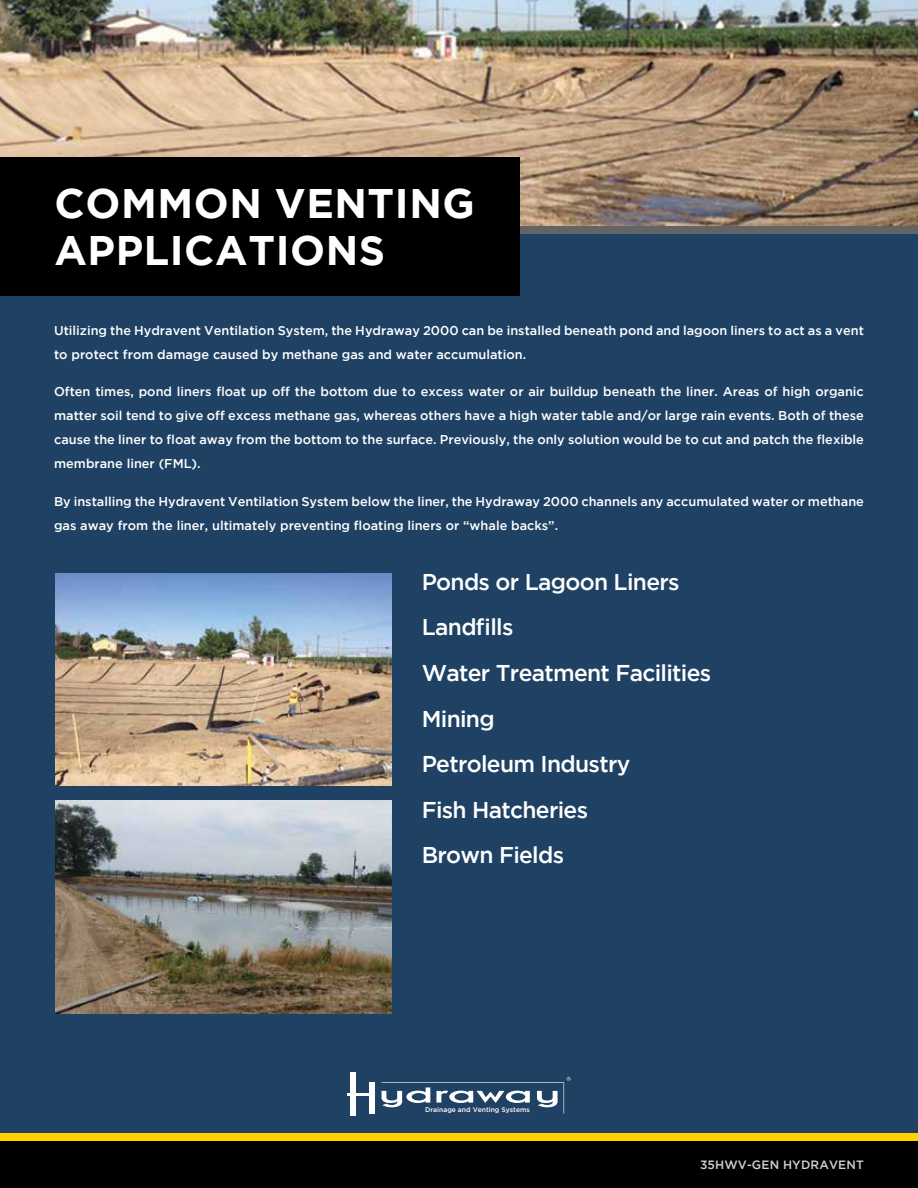
<style>
.page{position:relative;width:918px;height:1188px;background:#1e4164}
.page>*{position:absolute;margin:0;border:0;box-sizing:border-box;transform-origin:0 0}
.t1{font:700 41.25px/47.1px "Gotham";letter-spacing:.015em;color:#fff}
.t2{font:500 22.8px/45.6px "Gotham";letter-spacing:-.03em;color:#fff}
.t3{font:500 12.75px/24px "Gotham";color:#fff}
.t4{font:500 12px "Gotham";letter-spacing:.015em;color:#d1d3d4}
.t5{font:500 6.75px "Gotham";color:#fff}
</style>
<div class="page">
<img style="left:0;top:0;width:918px;height:226px">
<div style="left:0;top:226px;width:918px;height:7px;background:#636466"></div>
<div style="left:0;top:1135px;width:918px;height:53px;background:#000"></div>
<div style="left:0;top:1134px;width:918px;height:7px;background:#ffd200"></div>
<div style="left:0;top:157px;width:519px;height:139px;background:#000"></div>
<div style="left:351px;top:1072px;width:5px;height:44px;background:#fff"></div>
<hr style="left:347px;top:1094px;width:23px;height:2px;background:#fff">
<div style="left:370px;top:1082px;width:5px;height:32px;background:#fff"></div>
<svg style="left:382px;top:1077px;width:189px;height:37px"></svg>
<img style="left:55px;top:801px;width:337px;height:213px">
<img style="left:55px;top:573px;width:337px;height:213px">
<h1 class="t1" style="left:54px;top:179px;width:422px">COMMON VENTING<br>APPLICATIONS</h1>
<p class="t3" style="left:54px;top:318px;width:811px">Utilizing the Hydravent Ventilation System, the Hydraway 2000 can be installed beneath pond and lagoon liners to act as a vent to protect from damage caused by methane gas and water accumulation.</p>
<p class="t3" style="left:54px;top:380px;width:811px;text-align:justify">Often times, pond liners float up off the bottom due to excess water or air buildup beneath the liner. Areas of high organic matter soil tend to give off excess methane gas, whereas others have a high water table and/or large rain events. Both of these cause the liner to float away from the bottom to the surface. Previously, the only solution would be to cut and patch the flexible membrane liner (FML).</p>
<p class="t3" style="left:54px;top:489px;width:811px">By installing the Hydravent Ventilation System below the liner, the Hydraway 2000 channels any accumulated water or methane gas away from the liner, ultimately preventing floating liners or “whale backs”.</p>
<h2 class="t2" style="left:422px;top:558px;width:291px">Ponds or Lagoon Liners<br>Landfills<br>Water Treatment Facilities<br>Mining<br>Petroleum Industry<br>Fish Hatcheries<br>Brown Fields</h2>
<p class="t5" style="left:425px;top:1106px;width:106px">Drainage and Venting Systems</p>
<p class="t4" style="left:700px;top:1158px;width:103px">35HWV-GEN Hydravent</p>
</div>
